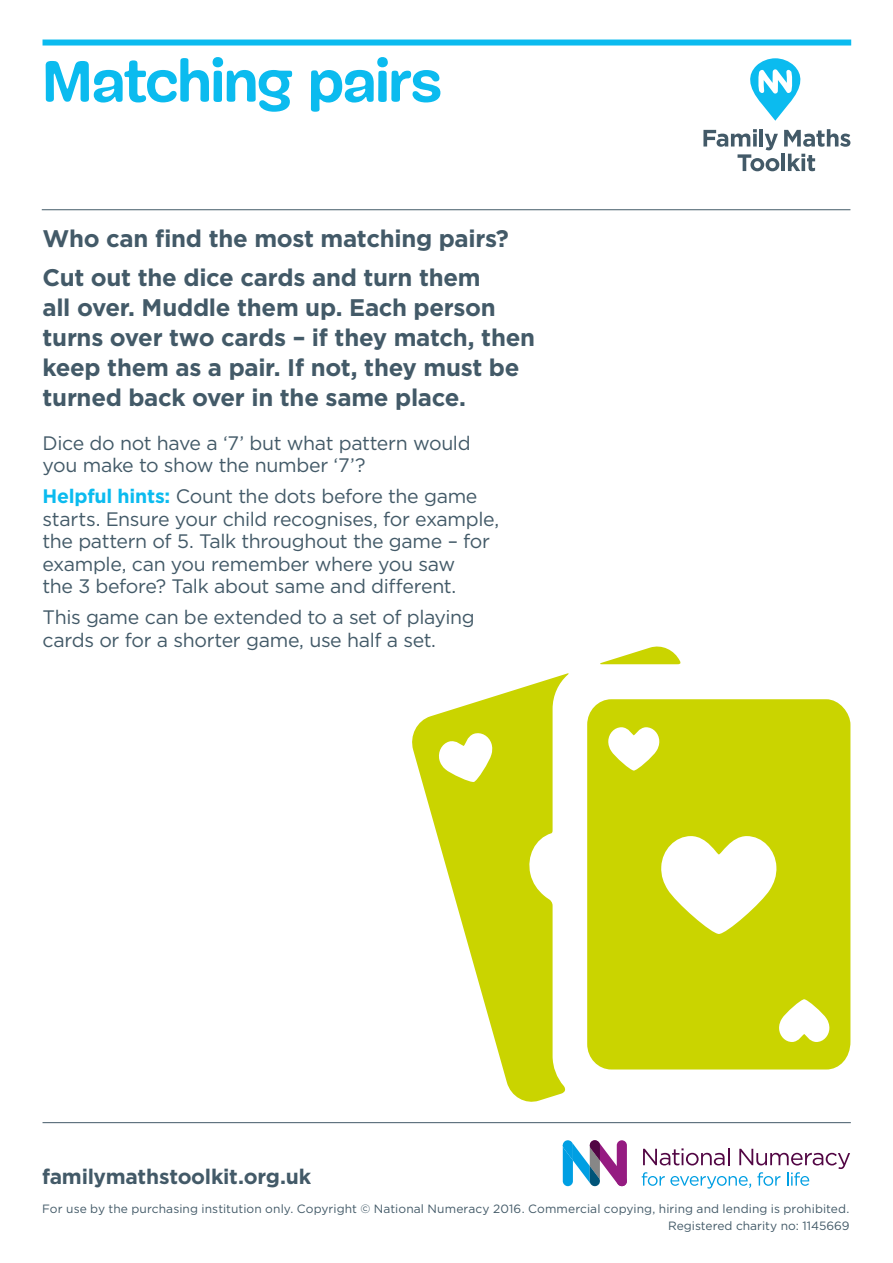
<style>
.page{position:relative;width:893px;height:1263px;background:#fff}
.page>*{position:absolute;margin:0;border:0;box-sizing:border-box;transform-origin:0 0}
.Header{font:700 60px "Mija";letter-spacing:-.01em;color:#0bbbef}
.Intro{font:700 24px/30px "Gotham";letter-spacing:-.015em;color:#435a68}
.t1{font:700 21px "Gotham";letter-spacing:-.015em;color:#435a68}
.Intro-2{font:19.5px/22.5px "Gotham";letter-spacing:-.015em;color:#435a68}
.t2{font:12px/17px "Gotham";letter-spacing:.005em;color:#435a68;text-align:right}
.s1{font-weight:700;color:#0bbbef}
</style>
<div class="page">
<svg style="left:642px;top:1148px;width:208px;height:40px"></svg>
<svg style="left:563px;top:1140px;width:64px;height:47px"></svg>
<div style="left:617px;top:1140px;width:10px;height:46px;background:#951b81;border-radius:5px"></div>
<svg style="left:750px;top:58px;width:51px;height:63px"></svg>
<svg style="left:703px;top:129px;width:147px;height:42px"></svg>
<hr style="left:42px;top:209px;width:808px;height:1px;background:#435a68">
<div style="left:43px;top:40px;width:808px;height:6px;background:#0bbbef"></div>
<hr style="left:43px;top:1122px;width:808px;height:1px;background:#435a68">
<svg style="left:412px;top:673px;width:157px;height:429px;fill:#cad400"></svg>
<svg style="left:600px;top:646px;width:81px;height:18px"></svg>
<svg style="left:587px;top:699px;width:263px;height:370px;fill:#cad400"></svg>
<p class="Header" style="left:43px;top:49px;width:401px">Matching pairs</p>
<p class="Intro" style="left:43px;top:224px;width:468px">Who can find the most matching pairs?</p>
<p class="Intro" style="left:43px;top:262px;width:494px">Cut out the dice cards and turn them<br>all over. Muddle them up. Each person turns over two cards – if they match, then keep them as a pair. If not, they must be turned back over in the same place.</p>
<p class="Intro-2" style="left:43px;top:431px;width:430px">Dice do not have a ‘7’ but what pattern would you make to show the number ‘7’?</p>
<p class="Intro-2" style="left:43px;top:485px;width:458px"><span class="s1">Helpful hints:</span> Count the dots before the game starts. Ensure your child recognises, for example, the pattern of 5. Talk throughout the game – for example, can you remember where you saw<br>the 3 before? Talk about same and different.</p>
<p class="Intro-2" style="left:43px;top:606px;width:434px">This game can be extended to a set of playing cards or for a shorter game, use half a set.</p>
<p class="t1" style="left:42px;top:1163px;width:271px">familymathstoolkit.org.uk</p>
<p class="t2" style="left:42px;top:1200px;width:809px">For use by the purchasing institution only. Copyright © National Numeracy 2016. Commercial copying, hiring and lending is prohibited.<br>Registered charity no: 1145669</p>
</div>
